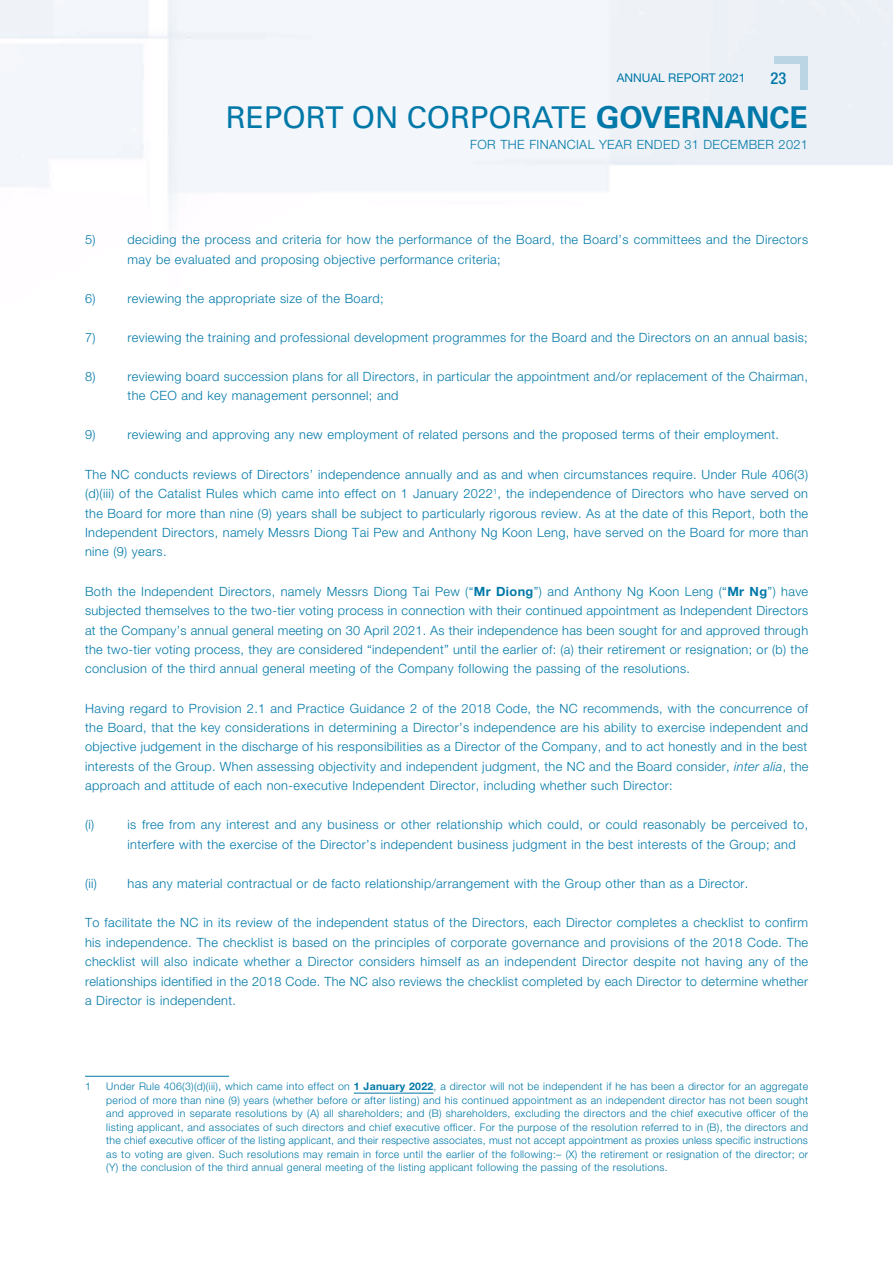
<style>
.page{position:relative;width:893px;height:1263px;background:#fff}
.page>*{position:absolute;margin:0;border:0;box-sizing:border-box;transform-origin:0 0}
.t1{font:30px "Univers LT Std";color:#0078a8}
.t2{font:500 condensed 16.5px "Helvetica Neue LT Std";color:#0078a8}
.t3{font:300 12.75px/19.5px "Helvetica Neue LT Std";letter-spacing:.03em;color:#0078a8;text-align:justify}
.t4{font:12px "Helvetica Neue LT Std";color:#0078a8}
.t5{font:300 10.5px/13.5px "Helvetica Neue LT Std";letter-spacing:.03em;color:#0078a8;text-align:justify}
.s1{font-weight:700}
.s2{font-style:italic}
</style>
<div class="page">
<hr style="left:85px;top:1076px;width:144px;height:1px;background:#0078a8">
<hr style="left:354px;top:1093px;width:79px;height:1px;background:#0078a8">
<div style="left:774px;top:56px;width:34px;height:34px;background:#bcd5e5"></div>
<div style="left:767px;top:64px;width:33px;height:33px;background:#ebf0f6"></div>
<p class="t4" style="left:617px;top:71px;width:130px">ANNUAL REPORT 2021</p>
<p class="t2" style="left:770px;top:68px;width:17px">23</p>
<h1 class="t1" style="left:226px;top:100px;width:583px">REPORT ON CORPORATE <span class="s1">GOVERNANCE</span></h1>
<p class="t3" style="left:470px;top:135px;width:339px">FOR THE FINANCIAL YEAR ENDED 31 DECEMBER 2021</p>
<p class="t3" style="left:85px;top:230px;width:12px">5)</p>
<p class="t3" style="left:128px;top:230px;width:682px">deciding the process and criteria for how the performance of the Board, the Board’s committees and the Directors may be evaluated and proposing objective performance criteria;</p>
<p class="t3" style="left:85px;top:288px;width:12px">6)</p>
<p class="t3" style="left:128px;top:288px;width:258px">reviewing the appropriate size of the Board;</p>
<p class="t3" style="left:85px;top:327px;width:12px">7)</p>
<p class="t3" style="left:128px;top:327px;width:682px">reviewing the training and professional development programmes for the Board and the Directors on an annual basis;</p>
<p class="t3" style="left:85px;top:366px;width:12px">8)</p>
<p class="t3" style="left:128px;top:366px;width:682px">reviewing board succession plans for all Directors, in particular the appointment and/or replacement of the Chairman, the CEO and key management personnel; and</p>
<p class="t3" style="left:85px;top:425px;width:12px">9)</p>
<p class="t3" style="left:128px;top:425px;width:653px">reviewing and approving any new employment of related persons and the proposed terms of their employment.</p>
<p class="t3" style="left:85px;top:464px;width:725px">The NC conducts reviews of Directors’ independence annually and as and when circumstances require. Under Rule 406(3) (d)(iii) of the Catalist Rules which came into effect on 1 January 2022<sup>1</sup>, the independence of Directors who have served on the Board for more than nine (9) years shall be subject to particularly rigorous review. As at the date of this Report, both the Independent Directors, namely Messrs Diong Tai Pew and Anthony Ng Koon Leng, have served on the Board for more than nine (9) years.</p>
<p class="t3" style="left:85px;top:581px;width:725px">Both the Independent Directors, namely Messrs Diong Tai Pew (“<span class="s1">Mr Diong</span>”) and Anthony Ng Koon Leng (“<span class="s1">Mr Ng</span>”) have subjected themselves to the two-tier voting process in connection with their continued appointment as Independent Directors at the Company’s annual general meeting on 30 April 2021. As their independence has been sought for and approved through the two-tier voting process, they are considered “independent” until the earlier of: (a) their retirement or resignation; or (b) the conclusion of the third annual general meeting of the Company following the passing of the resolutions.</p>
<p class="t3" style="left:85px;top:698px;width:725px">Having regard to Provision 2.1 and Practice Guidance 2 of the 2018 Code, the NC recommends, with the concurrence of the Board, that the key considerations in determining a Director’s independence are his ability to exercise independent and objective judgement in the discharge of his responsibilities as a Director of the Company, and to act honestly and in the best interests of the Group. When assessing objectivity and independent judgment, the NC and the Board consider, <span class="s2">inter alia</span>, the approach and attitude of each non-executive Independent Director, including whether such Director:</p>
<p class="t3" style="left:85px;top:815px;width:11px">(i)</p>
<p class="t3" style="left:128px;top:815px;width:682px">is free from any interest and any business or other relationship which could, or could reasonably be perceived to, interfere with the exercise of the Director’s independent business judgment in the best interests of the Group; and</p>
<p class="t3" style="left:85px;top:873px;width:665px">(ii) has any material contractual or de facto relationship/arrangement with the Group other than as a Director.</p>
<p class="t3" style="left:85px;top:912px;width:725px">To facilitate the NC in its review of the independent status of the Directors, each Director completes a checklist to confirm his independence. The checklist is based on the principles of corporate governance and provisions of the 2018 Code. The checklist will also indicate whether a Director considers himself as an independent Director despite not having any of the relationships identified in the 2018 Code. The NC also reviews the checklist completed by each Director to determine whether a Director is independent.</p>
<p class="t5" style="left:85px;top:1079px;width:7px">1</p>
<p class="t5" style="left:106px;top:1079px;width:703px">Under Rule 406(3)(d)(iii), which came into effect on <span class="s1">1 January 2022</span>, a director will not be independent if he has been a director for an aggregate period of more than nine (9) years (whether before or after listing) and his continued appointment as an independent director has not been sought and approved in separate resolutions by (A) all shareholders; and (B) shareholders, excluding the directors and the chief executive officer of the listing applicant, and associates of such directors and chief executive officer. For the purpose of the resolution referred to in (B), the directors and the chief executive officer of the listing applicant, and their respective associates, must not accept appointment as proxies unless specific instructions as to voting are given. Such resolutions may remain in force until the earlier of the following:– (X) the retirement or resignation of the director; or (Y) the conclusion of the third annual general meeting of the listing applicant following the passing of the resolutions.</p>
</div>
